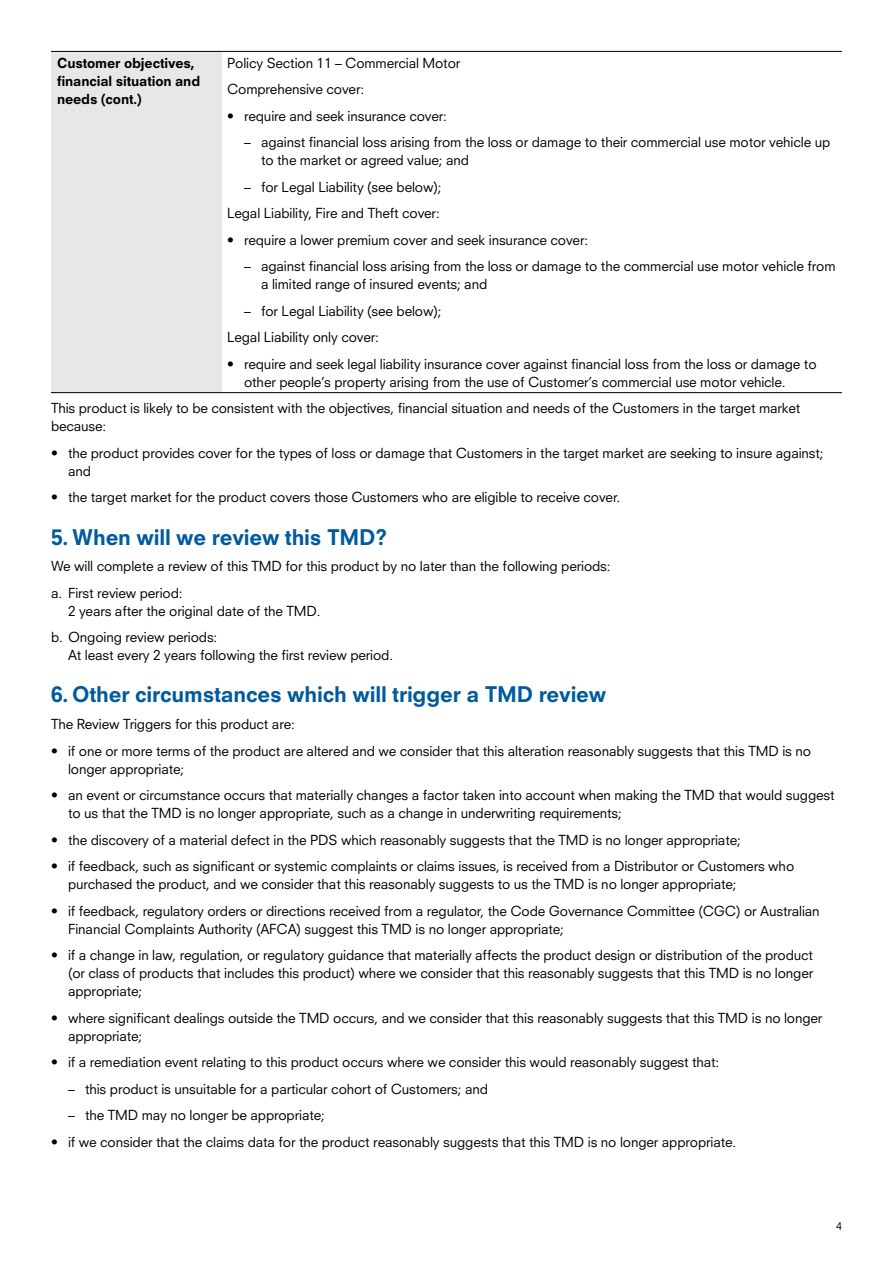
<style>
.page{position:relative;width:893px;height:1263px;background:#fff}
.page>*{position:absolute;margin:0;border:0;box-sizing:border-box;transform-origin:0 0}
.t1{font:800 21px "Neuzeit SLT Std";letter-spacing:-.01em;color:#005a9c}
.t2{font:13.5px/18px "Neuzeit SLT Std";letter-spacing:-.01em;color:#000}
.t3{font:800 13.5px/18px "Neuzeit SLT Std";letter-spacing:-.01em;color:#000}
.t4{font:10.5px "Neuzeit SLT Std";color:#000}
</style>
<div class="page">
<div style="left:51px;top:51px;width:170px;height:342px;background:#e6e7e8"></div>
<hr style="left:51px;top:51px;width:170px;height:1px;background:#000">
<hr style="left:221px;top:51px;width:621px;height:1px;background:#000">
<hr style="left:51px;top:392px;width:170px;height:1px;background:#000">
<hr style="left:221px;top:392px;width:621px;height:1px;background:#000">
<p class="t3" style="left:57px;top:54px;width:145px">Customer objectives, financial situation and needs (cont.)</p>
<p class="t2" style="left:227px;top:49px;width:235px;line-height:26.5px">Policy Section 11 – Commercial Motor<br>Comprehensive cover:</p>
<p class="t2" style="left:227px;top:106px;width:221px">• require and seek insurance cover:</p>
<p class="t2" style="left:261px;top:133px;width:571px;text-indent:-17px">– against financial loss arising from the loss or damage to their commercial use motor vehicle up to the market or agreed value; and</p>
<p class="t2" style="left:227px;top:173px;width:216px;line-height:26.5px;text-align:right">– for Legal Liability (see below);<br>Legal Liability, Fire and Theft cover:</p>
<p class="t2" style="left:227px;top:230px;width:362px">• require a lower premium cover and seek insurance cover:</p>
<p class="t2" style="left:261px;top:257px;width:576px;text-indent:-17px">– against financial loss arising from the loss or damage to the commercial use motor vehicle from a limited range of insured events; and</p>
<p class="t2" style="left:227px;top:297px;width:216px;line-height:26.5px;text-indent:17px">– for Legal Liability (see below);<br>Legal Liability only cover:</p>
<p class="t2" style="left:244px;top:354px;width:574px;text-indent:-17px">• require and seek legal liability insurance cover against financial loss from the loss or damage to other people’s property arising from the use of Customer’s commercial use motor vehicle.</p>
<p class="t2" style="left:51px;top:399px;width:751px">This product is likely to be consistent with the objectives, financial situation and needs of the Customers in the target market because:</p>
<p class="t2" style="left:68px;top:444px;width:757px;text-indent:-17px">• the product provides cover for the types of loss or damage that Customers in the target market are seeking to insure against; and</p>
<p class="t2" style="left:51px;top:488px;width:571px">• the target market for the product covers those Customers who are eligible to receive cover.</p>
<h1 class="t1" style="left:51px;top:524px;width:337px">5. When will we review this TMD?</h1>
<p class="t2" style="left:51px;top:553px;width:561px;line-height:26.5px">We will complete a review of this TMD for this product by no later than the following periods: a. First review period:</p>
<p class="t2" style="left:51px;top:597px;width:271px;line-height:26.5px;text-indent:17px">2 years after the original date of the TMD. b. Ongoing review periods:</p>
<p class="t2" style="left:68px;top:646px;width:327px">At least every 2 years following the first review period.</p>
<h1 class="t1" style="left:51px;top:682px;width:557px">6. Other circumstances which will trigger a TMD review</h1>
<p class="t2" style="left:51px;top:715px;width:245px">The Review Triggers for this product are:</p>
<p class="t2" style="left:68px;top:741px;width:744px;text-indent:-17px">• if one or more terms of the product are altered and we consider that this alteration reasonably suggests that this TMD is no longer appropriate;</p>
<p class="t2" style="left:68px;top:786px;width:768px;text-indent:-17px">• an event or circumstance occurs that materially changes a factor taken into account when making the TMD that would suggest to us that the TMD is no longer appropriate, such as a change in underwriting requirements;</p>
<p class="t2" style="left:51px;top:830px;width:691px">• the discovery of a material defect in the PDS which reasonably suggests that the TMD is no longer appropriate;</p>
<p class="t2" style="left:68px;top:857px;width:728px;text-indent:-17px">• if feedback, such as significant or systemic complaints or claims issues, is received from a Distributor or Customers who purchased the product, and we consider that this reasonably suggests to us the TMD is no longer appropriate;</p>
<p class="t2" style="left:68px;top:901px;width:753px;text-indent:-17px">• if feedback, regulatory orders or directions received from a regulator, the Code Governance Committee (CGC) or Australian<br>Financial Complaints Authority (AFCA) suggest this TMD is no longer appropriate;</p>
<p class="t2" style="left:68px;top:946px;width:747px;text-align:justify;text-indent:-17px">• if a change in law, regulation, or regulatory guidance that materially affects the product design or distribution of the product (or class of products that includes this product) where we consider that this reasonably suggests that this TMD is no longer appropriate;</p>
<p class="t2" style="left:68px;top:1008px;width:756px;text-indent:-17px">• where significant dealings outside the TMD occurs, and we consider that this reasonably suggests that this TMD is no longer appropriate;</p>
<p class="t2" style="left:51px;top:1053px;width:670px">• if a remediation event relating to this product occurs where we consider this would reasonably suggest that:</p>
<p class="t2" style="left:68px;top:1079px;width:422px">– this product is unsuitable for a particular cohort of Customers; and</p>
<p class="t2" style="left:68px;top:1106px;width:258px">– the TMD may no longer be appropriate;</p>
<p class="t2" style="left:51px;top:1132px;width:687px">• if we consider that the claims data for the product reasonably suggests that this TMD is no longer appropriate.</p>
<p class="t4" style="left:836px;top:1220px;width:7px">4</p>
</div>
